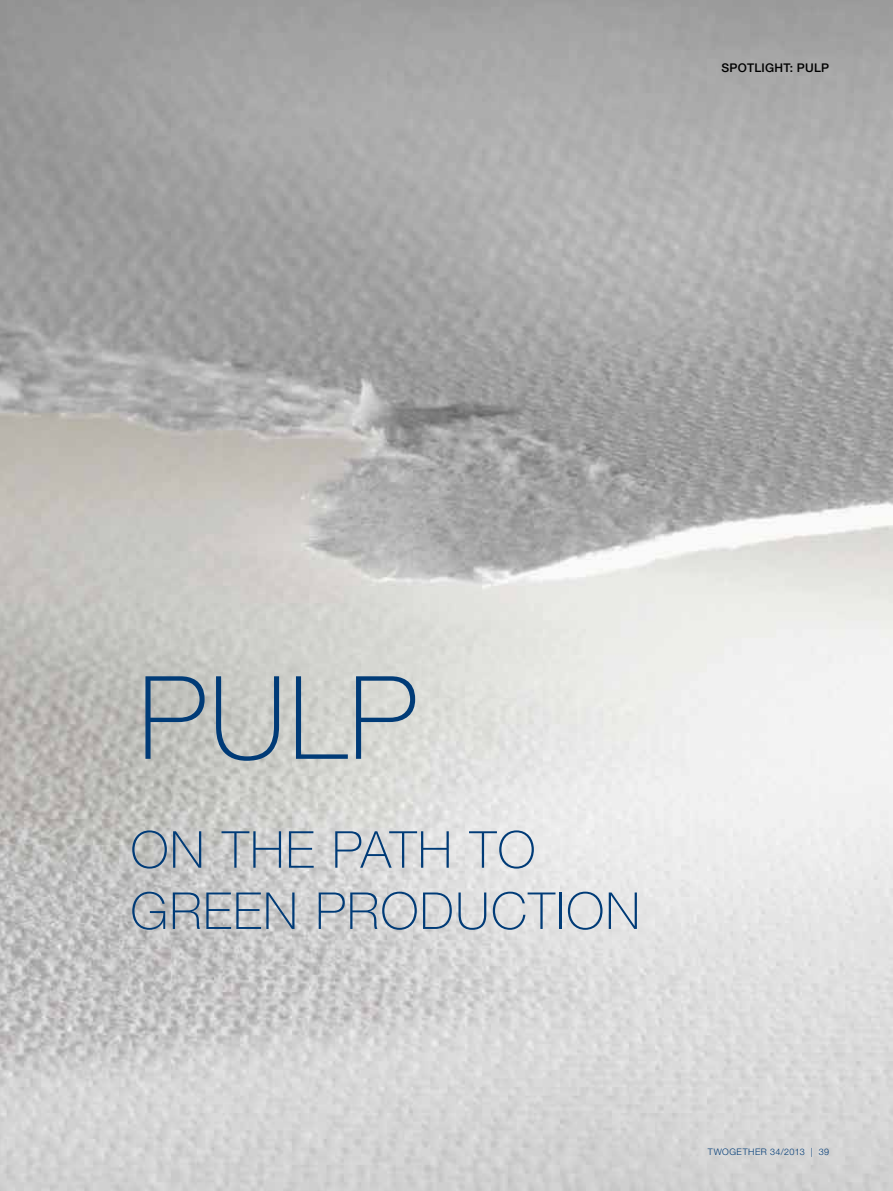
<style>
.page{position:relative;width:893px;height:1191px;background:#fff}
.page>*{position:absolute;margin:0;border:0;box-sizing:border-box;transform-origin:0 0}
.MWW_Überschrift_Thin{font:100 115.5px "Helvetica Neue LT Std";color:#003b77}
._01_Überschrift_41pt{font:100 51px/61.2px "Helvetica Neue LT Std";letter-spacing:.03em;color:#003b77}
.MWW_Rubrik_rechts_8{font:500 12px "Helvetica Neue LT Pro";letter-spacing:.02em;color:#000}
.MWW_Seitenzahlen_rec{font:300 9px "Helvetica Neue LT Pro";letter-spacing:.055em;color:#003b77}
</style>
<div class="page">
<img style="left:0;top:0;width:893px;height:1191px">
<p class="MWW_Rubrik_rechts_8" style="left:721px;top:61px;width:109px">SPOTLIGHT: PULP</p>
<p class="MWW_Überschrift_Thin" style="left:138px;top:651px;width:280px">PULP</p>
<p class="_01_Überschrift_41pt" style="left:130px;top:819px;width:511px">ON THE PATH TO<br>GREEN PRODUCTION</p>
<p class="MWW_Seitenzahlen_rec" style="left:708px;top:1146px;width:123px">TWOGETHER 34/2013 | 39</p>
</div>
